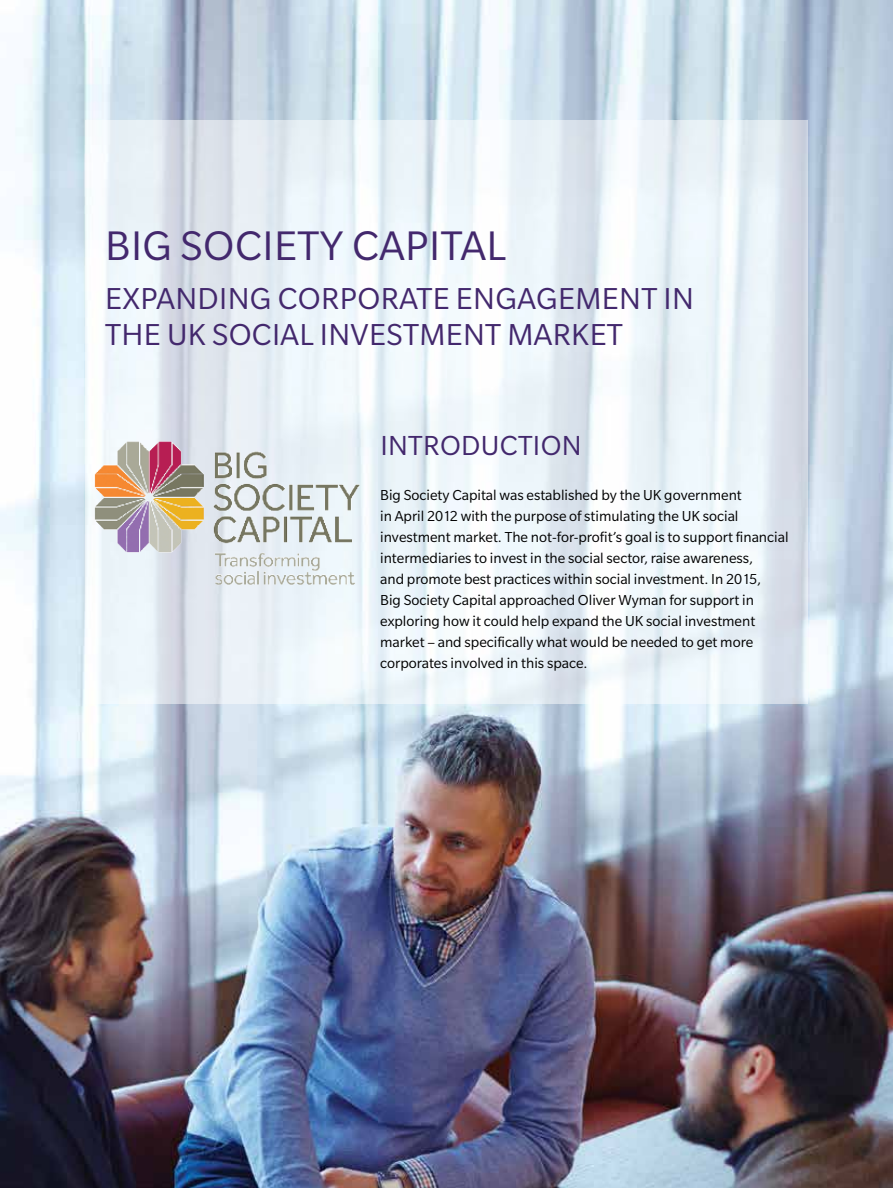
<style>
.page{position:relative;width:893px;height:1188px;background:#fff}
.page>*{position:absolute;margin:0;border:0;box-sizing:border-box;transform-origin:0 0}
.t1{font:45px "Slate Pro";letter-spacing:.01em;color:#43286d}
.t2{font:33px/36px "Slate Pro";letter-spacing:.01em;color:#43286d}
.t3{font:30px "Slate Pro";letter-spacing:.01em;color:#43286d}
.t4{font:15.75px/21px "Slate Pro";color:#000}
</style>
<div class="page">
<img style="left:0;top:0;width:893px;height:1188px">
<svg style="left:85px;top:120px;width:723px;height:584px;fill:#ecf4f9"></svg>
<img style="left:85px;top:436px;width:287px;height:163px">
<h1 class="t1" style="left:105px;top:222px;width:402px">BIG SOCIETY CAPITAL</h1>
<h2 class="t2" style="left:105px;top:281px;width:590px">EXPANDING CORPORATE ENGAGEMENT IN<br>THE UK SOCIAL INVESTMENT MARKET</h2>
<h3 class="t3" style="left:380px;top:430px;width:203px">INTRODUCTION</h3>
<p class="t4" style="left:380px;top:485px;width:410px">Big Society Capital was established by the UK government<br>in April 2012 with the purpose of stimulating the UK social investment market. The not-for-profit’s goal is to support financial intermediaries to invest in the social sector, raise awareness,<br>and promote best practices within social investment. In 2015,<br>Big Society Capital approached Oliver Wyman for support in exploring how it could help expand the UK social investment market – and specifically what would be needed to get more corporates involved in this space.</p>
</div>
